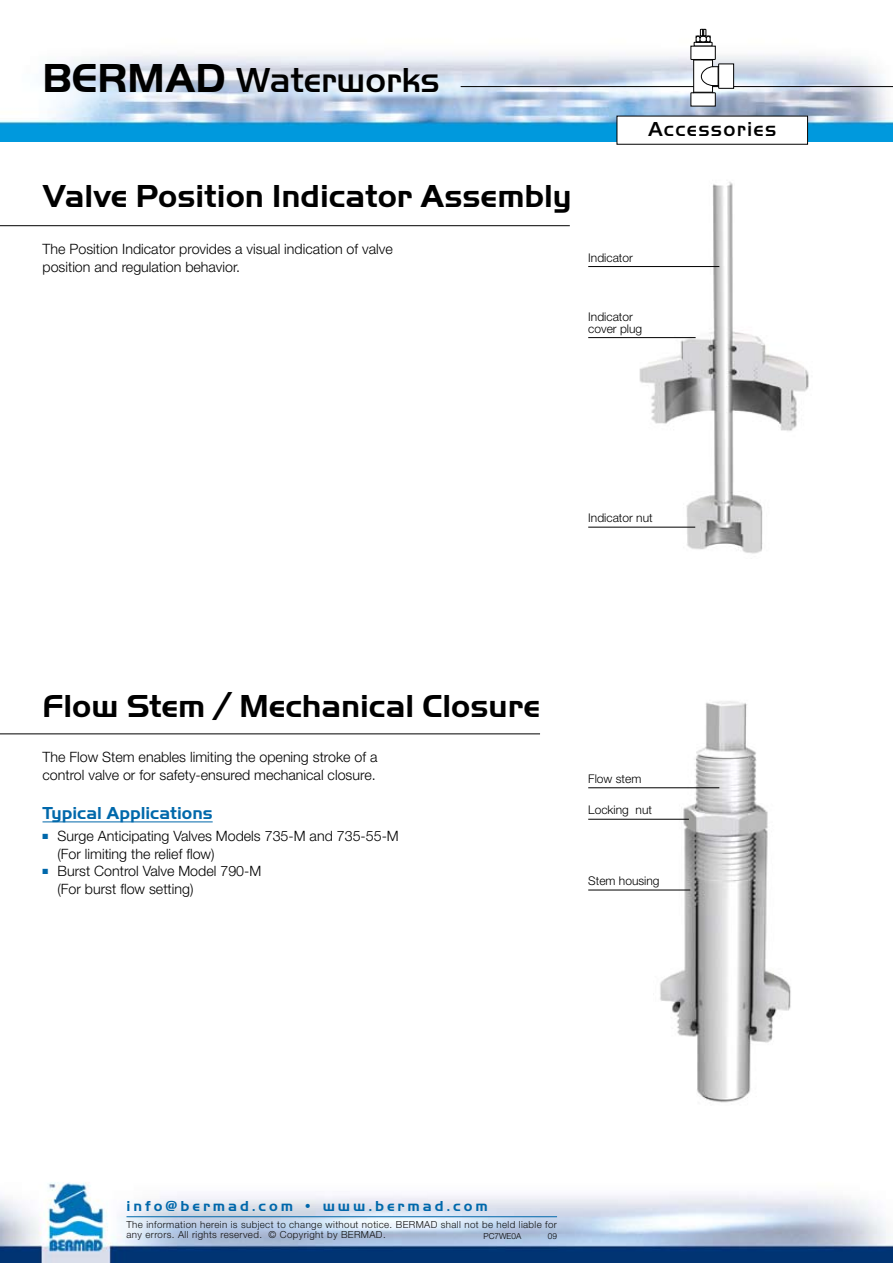
<style>
.page{position:relative;width:893px;height:1263px;background:#fff}
.page>*{position:absolute;margin:0;border:0;box-sizing:border-box;transform-origin:0 0}
.t1{font:500 36px "Handel Got D";letter-spacing:-.005em;color:#000}
.t2{font:700 33px "Handel Got D";color:#000}
.t3{font:500 21px "Handel Got D";letter-spacing:.06em;color:#000}
.t4{font:700 18px "Handel Got D";color:#0068ab}
.t5{font:700 15px "Handel Got D";letter-spacing:.2em;color:#0068ab}
.t6{font:300 14.25px/17.7px "Helvetica Neue";color:#000}
.t7{font:300 12px/12px "Helvetica Neue";color:#000}
.t8{font:300 9.75px/10.5px "Helvetica Neue";letter-spacing:.04em;color:#111212}
.t9{font:300 8.25px "Helvetica Neue";color:#000}
.s1{font-weight:700;font-size:42px}
</style>
<div class="page">
<img style="left:0;top:28px;width:893px;height:114px">
<img style="left:0;top:1182px;width:893px;height:81px">
<hr style="left:126px;top:1216px;width:431px;height:1px;background:#0068ab">
<hr style="left:461px;top:86px;width:432px;height:1px;background:#000">
<div style="left:617px;top:116px;width:190px;height:28px;background:#fff"></div>
<svg style="left:690px;top:29px;width:44px;height:78px"></svg>
<img style="left:631px;top:182px;width:178px;height:372px">
<img style="left:653px;top:701px;width:138px;height:402px">
<hr style="left:0;top:225px;width:570px;height:1px;background:#000">
<hr style="left:43px;top:822px;width:170px;height:1px;background:#0068ab">
<hr style="left:0;top:733px;width:540px;height:1px;background:#000">
<hr style="left:588px;top:266px;width:131px;height:1px;background:#000">
<hr style="left:588px;top:787px;width:131px;height:1px;background:#000">
<hr style="left:588px;top:337px;width:108px;height:1px;background:#000">
<hr style="left:588px;top:819px;width:101px;height:1px;background:#000">
<hr style="left:588px;top:527px;width:107px;height:1px;background:#000">
<hr style="left:588px;top:890px;width:102px;height:1px;background:#000">
<h1 class="t1" style="left:43px;top:59px;width:399px"><span class="s1">BERMAD</span> Waterworks</h1>
<h3 class="t3" style="left:648px;top:117px;width:130px">Accessories</h3>
<h2 class="t2" style="left:43px;top:177px;width:531px">Valve Position Indicator Assembly</h2>
<p class="t6" style="left:43px;top:241px;width:352px">The Position Indicator provides a visual indication of valve position and regulation behavior.</p>
<p class="t7" style="left:588px;top:253px;width:46px">Indicator</p>
<p class="t7" style="left:588px;top:312px;width:56px">Indicator cover plug</p>
<p class="t7" style="left:588px;top:513px;width:66px">Indicator nut</p>
<h2 class="t2" style="left:43px;top:688px;width:499px">Flow Stem / Mechanical Closure</h2>
<p class="t6" style="left:43px;top:750px;width:336px">The Flow Stem enables limiting the opening stroke of a control valve or for safety-ensured mechanical closure.</p>
<p class="t4" style="left:43px;top:803px;width:172px">Typical Applications</p>
<p class="t6" style="left:58px;top:828px;width:343px;text-indent:-15px"><sup>■</sup> Surge Anticipating Valves Models 735-M and 735-55-M (For limiting the relief flow)</p>
<p class="t6" style="left:58px;top:864px;width:205px;text-indent:-15px"><sup>■</sup> Burst Control Valve Model 790-M (For burst flow setting)</p>
<p class="t7" style="left:588px;top:774px;width:55px">Flow stem</p>
<p class="t7" style="left:588px;top:805px;width:65px">Locking nut</p>
<p class="t7" style="left:588px;top:876px;width:73px">Stem housing</p>
<p class="t5" style="left:126px;top:1197px;width:363px">info@bermad.com • www.bermad.com</p>
<p class="t8" style="left:126px;top:1220px;width:432px">The information herein is subject to change without notice. BERMAD shall not be held liable for any errors. All rights reserved. © Copyright by BERMAD.</p>
<p class="t9" style="left:483px;top:1233px;width:39px">PC7WE0A</p>
<p class="t9" style="left:548px;top:1233px;width:11px">09</p>
</div>
